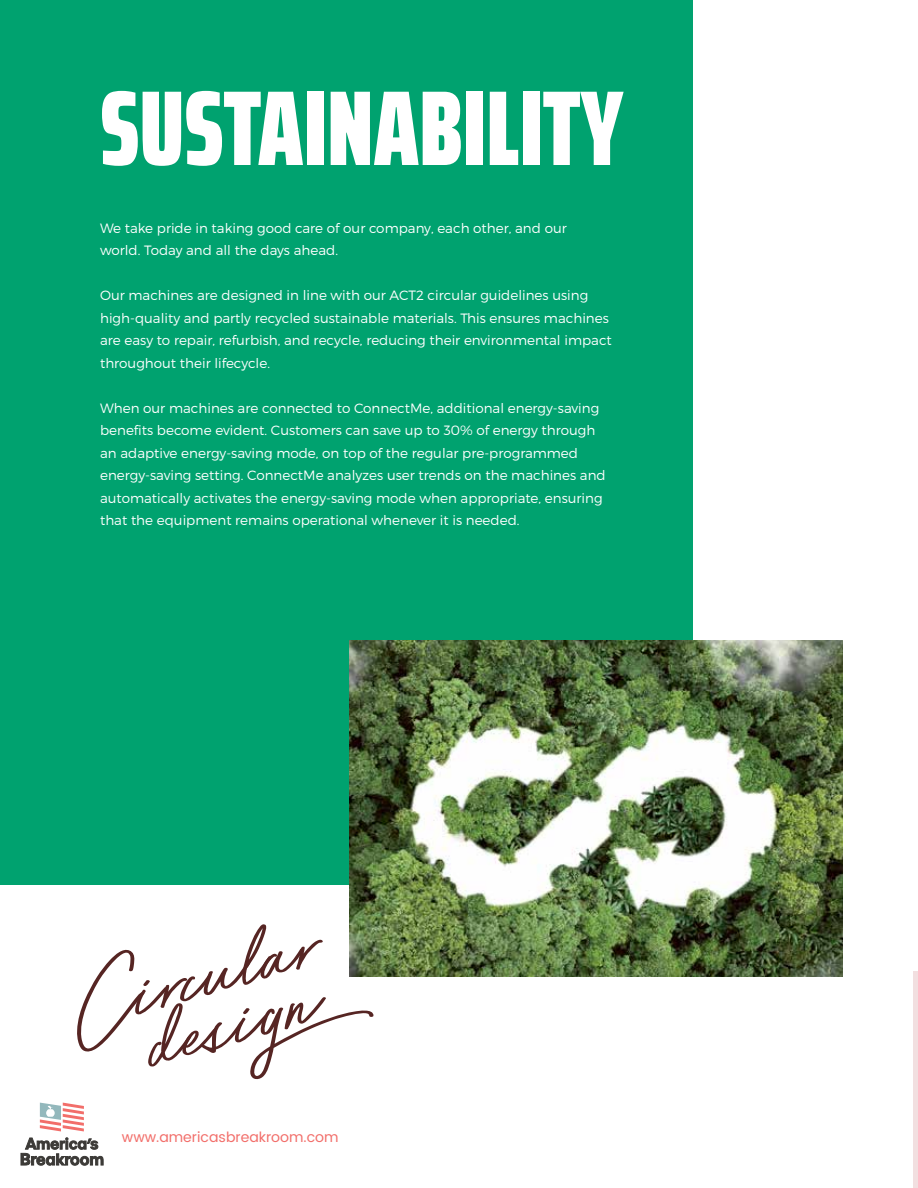
<style>
.page{position:relative;width:918px;height:1188px;background:#fff}
.page>*{position:absolute;margin:0;border:0;box-sizing:border-box;transform-origin:0 0}
.t1{font:116.7px "Bayshore";color:#562523}
.t2{font:900 extra-condensed 106.5px "Saira";color:#fff}
.t3{font:14.1px "Poppins";color:#f26e6a}
.t4{font:300 13.5px/22.5px "Montserrat";color:#fff}
</style>
<div class="page">
<div style="left:0;top:0;width:693px;height:884px;background:#00a26f"></div>
<hr style="left:914px;top:971px;width:4px;height:217px;background:#f2dfe0">
<img style="left:349px;top:641px;width:494px;height:336px">
<svg style="left:40px;top:1103px;width:44px;height:28px"></svg>
<svg style="left:21px;top:1138px;width:82px;height:27px"></svg>
<h2 class="t2" style="left:100px;top:46px;width:525px">SUSTAINABILITY</h2>
<p class="t4" style="left:100px;top:216px;width:468px">We take pride in taking good care of our company, each other, and our world. Today and all the days ahead.</p>
<p class="t4" style="left:100px;top:284px;width:513px">Our machines are designed in line with our ACT2 circular guidelines using high-quality and partly recycled sustainable materials. This ensures machines are easy to repair, refurbish, and recycle, reducing their environmental impact throughout their lifecycle.</p>
<p class="t4" style="left:100px;top:396px;width:507px">When our machines are connected to ConnectMe, additional energy-saving benefits become evident. Customers can save up to 30% of energy through an adaptive energy-saving mode, on top of the regular pre-programmed energy-saving setting. ConnectMe analyzes user trends on the machines and automatically activates the energy-saving mode when appropriate, ensuring that the equipment remains operational whenever it is needed.</p>
<h1 class="t1" style="left:52px;top:926px;width:256px;rotate:-16deg">Circular</h1>
<h1 class="t1" style="left:127px;top:960px;width:177px;rotate:-16deg">design</h1>
<p class="t3" style="left:122px;top:1127px;width:218px">www.americasbreakroom.com</p>
</div>
